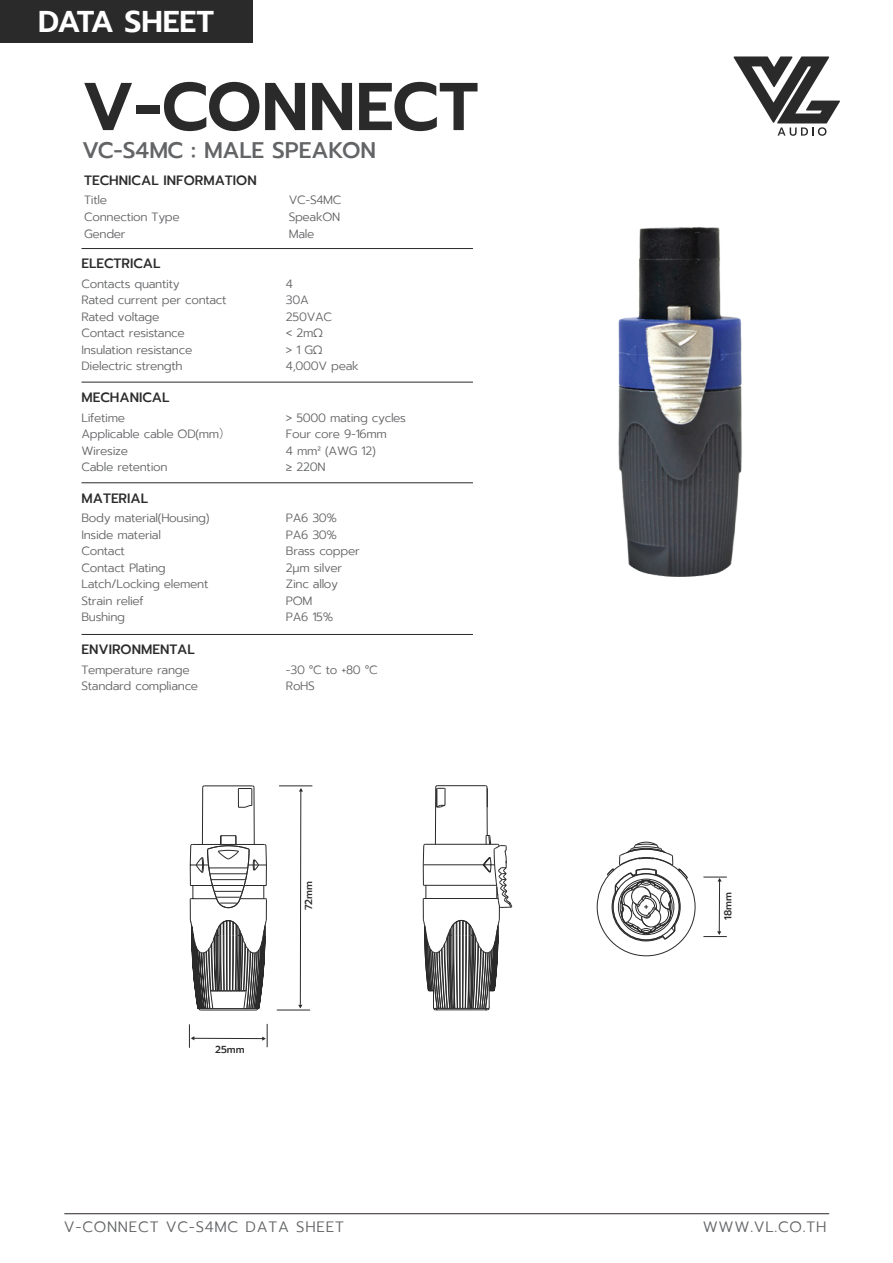
<style>
.page{position:relative;width:893px;height:1263px;background:#fff}
.page>*{position:absolute;margin:0;border:0;box-sizing:border-box;transform-origin:0 0}
.t1{font:600 67.5px "Prompt";letter-spacing:-.005em;color:#292a29}
.t2{font:600 30px "Prompt";color:#fff}
.t3{font:500 22.5px "Prompt";color:#636466}
.t4{font:300 15px "Prompt";letter-spacing:.05em;color:#636466}
.t5{font:500 13.5px "Prompt";color:#292a29}
.t6{font:300 12px/16.5px "Prompt";letter-spacing:-.025em;color:#636466}
.t7{font:500 10.2px "Prompt";color:#292a29}
.s1{font-family:"Koz Go Pr 6 N";font-weight:400}
</style>
<div class="page">
<div style="left:0;top:0;width:252px;height:43px;background:#292a29"></div>
<svg style="left:733px;top:56px;width:107px;height:80px"></svg>
<hr style="left:64px;top:1213px;width:765px;height:1px;background:#2b2526">
<hr style="left:81px;top:248px;width:392px;height:1px;background:#292a29">
<hr style="left:81px;top:382px;width:392px;height:1px;background:#292a29">
<hr style="left:81px;top:482px;width:392px;height:1px;background:#292a29">
<hr style="left:81px;top:634px;width:392px;height:1px;background:#292a29">
<svg style="left:423px;top:785px;width:89px;height:226px"></svg>
<svg style="left:597px;top:842px;width:98px;height:114px"></svg>
<hr style="left:277px;top:1010px;width:33px;height:1px;background:#292a29">
<hr style="left:279px;top:786px;width:33px;height:1px;background:#292a29">
<svg style="left:298px;top:788px;width:5px;height:220px"></svg>
<svg style="left:189px;top:786px;width:79px;height:262px"></svg>
<hr style="left:193px;top:1038px;width:71px;height:1px;background:#292a29">
<svg style="left:703px;top:877px;width:24px;height:4px"></svg>
<svg style="left:703px;top:931px;width:24px;height:6px"></svg>
<hr style="left:719px;top:879px;width:1px;height:54px;background:#292a29">
<img style="left:458px;top:227px;width:284px;height:350px">
<h2 class="t2" style="left:38px;top:-1px;width:177px">DATA SHEET</h2>
<h1 class="t1" style="left:82px;top:57px;width:398px">V-CONNECT</h1>
<h3 class="t3" style="left:82px;top:134px;width:296px">VC-S4MC : MALE SPEAKON</h3>
<p class="t5" style="left:84px;top:170px;width:174px">TECHNICAL INFORMATION</p>
<p class="t6" style="left:84px;top:192px;width:97px">Title<br>Connection Type<br>Gender</p>
<p class="t6" style="left:289px;top:192px;width:54px;text-align:justify">VC-S4MC SpeakON Male</p>
<p class="t5" style="left:81px;top:254px;width:81px">ELECTRICAL</p>
<p class="t6" style="left:81px;top:276px;width:147px">Contacts quantity<br>Rated current per contact<br>Rated voltage<br>Contact resistance<br>Insulation resistance<br>Dielectric strength</p>
<p class="t6" style="left:286px;top:276px;width:74px">4<br>30A<br>250VAC<br>&lt; 2mΩ<br>&gt; 1 GΩ<br>4,000V peak</p>
<p class="t5" style="left:81px;top:388px;width:90px">MECHANICAL</p>
<p class="t6" style="left:81px;top:409px;width:151px">Lifetime<br>Applicable cable OD(mm<span class="s1">）<br></span>Wiresize<br>Cable retention</p>
<p class="t6" style="left:286px;top:409px;width:122px">&gt; 5000 mating cycles<br>Four core 9-16mm<br>4 mm² (AWG 12)<br>≥ 220N</p>
<p class="t5" style="left:81px;top:488px;width:68px">MATERIAL</p>
<p class="t6" style="left:81px;top:510px;width:129px">Body material(Housing)<br>Inside material<br>Contact<br>Contact Plating<br>Latch/Locking element<br>Strain relief<br>Bushing</p>
<p class="t6" style="left:286px;top:510px;width:75px">PA6 30%<br>PA6 30%<br>Brass copper<br>2μm silver<br>Zinc alloy<br>POM<br>PA6 15%</p>
<p class="t5" style="left:81px;top:640px;width:115px">ENVIRONMENTAL</p>
<p class="t6" style="left:81px;top:661px;width:118px">Temperature range<br>Standard compliance</p>
<p class="t6" style="left:286px;top:661px;width:93px">-30 °C to +80 °C<br>RoHS</p>
<p class="t7" style="left:215px;top:1042px;width:31px">25mm</p>
<p class="t7" style="left:301px;top:910px;width:31px;rotate:-90deg">72mm</p>
<p class="t7" style="left:720px;top:920px;width:29px;rotate:-90deg">18mm</p>
<p class="t4" style="left:64px;top:1216px;width:282px">V-CONNECT VC-S4MC DATA SHEET</p>
<p class="t4" style="left:703px;top:1216px;width:125px">WWW.VL.CO.TH</p>
</div>
